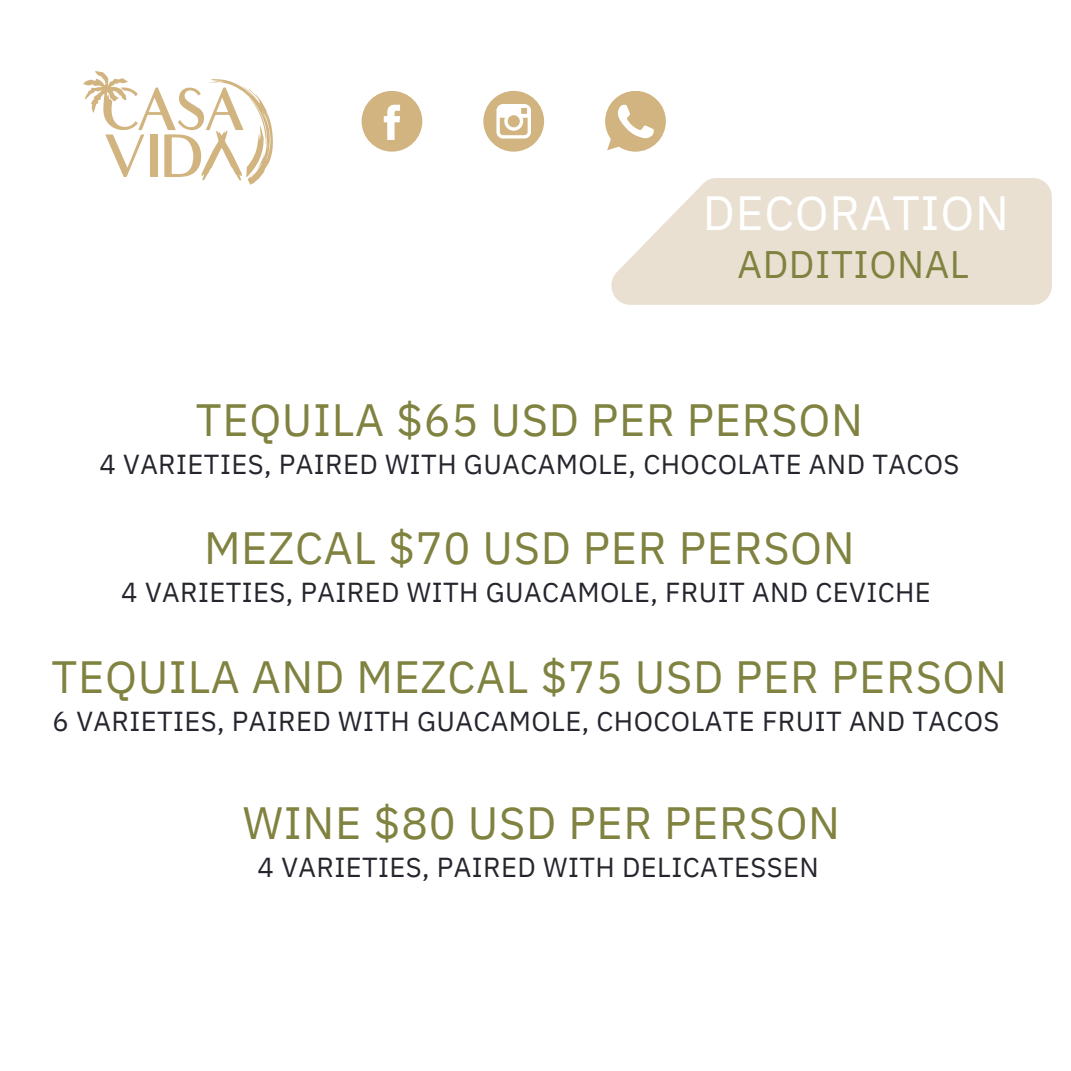
<style>
.page{position:relative;width:1071px;height:1071px;background:#fff}
.page>*{position:absolute;margin:0;border:0;box-sizing:border-box;transform-origin:0 0}
.t1{font:47.95px "IBM Plex Sans";letter-spacing:.015em;color:#fff}
.t2{font:45.15px "IBM Plex Sans";letter-spacing:.015em;color:#808240}
.t3{font:38.32px "IBM Plex Sans";letter-spacing:.015em;color:#808240}
.t4{font:27.47px "IBM Plex Sans";letter-spacing:.015em;color:#26242d}
</style>
<div class="page">
<svg style="left:83px;top:71px;width:190px;height:114px"></svg>
<svg style="left:362px;top:91px;width:60px;height:61px"></svg>
<svg style="left:483px;top:91px;width:61px;height:61px"></svg>
<svg style="left:605px;top:91px;width:61px;height:61px"></svg>
<svg style="left:611px;top:178px;width:441px;height:127px;background:#ebe3d5"></svg>
<h1 class="t1" style="left:703px;top:181px;width:308px">DECORATION</h1>
<h3 class="t3" style="left:738px;top:239px;width:233px">ADDITIONAL</h3>
<h2 class="t2" style="left:196px;top:390px;width:669px">TEQUILA $65 USD PER PERSON</h2>
<p class="t4" style="left:100px;top:446px;width:861px">4 VARIETIES, PAIRED WITH GUACAMOLE, CHOCOLATE AND TACOS</p>
<h2 class="t2" style="left:204px;top:518px;width:652px">MEZCAL $70 USD PER PERSON</h2>
<p class="t4" style="left:121px;top:574px;width:811px">4 VARIETIES, PAIRED WITH GUACAMOLE, FRUIT AND CEVICHE</p>
<h2 class="t2" style="left:52px;top:646px;width:957px">TEQUILA AND MEZCAL $75 USD PER PERSON</h2>
<p class="t4" style="left:53px;top:702px;width:948px">6 VARIETIES, PAIRED WITH GUACAMOLE, CHOCOLATE FRUIT AND TACOS</p>
<h2 class="t2" style="left:243px;top:793px;width:599px">WINE $80 USD PER PERSON</h2>
<p class="t4" style="left:258px;top:849px;width:563px">4 VARIETIES, PAIRED WITH DELICATESSEN</p>
</div>
